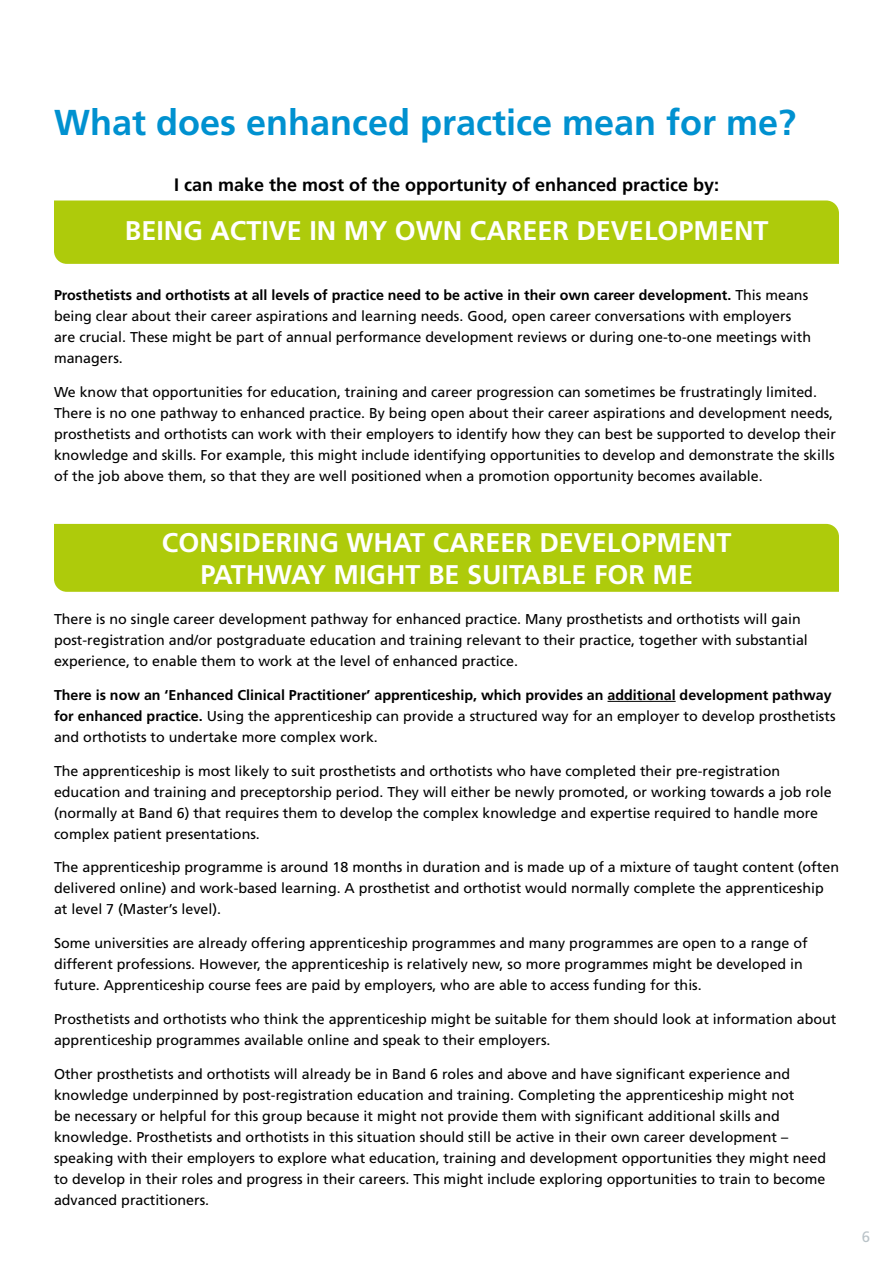
<style>
.page{position:relative;width:893px;height:1263px;background:#fff}
.page>*{position:absolute;margin:0;border:0;box-sizing:border-box;transform-origin:0 0}
.t1{font:700 36px "Frutiger LT Pro";color:#0091d0}
.t2{font:700 27px/32.4px "Frutiger LT Pro";color:#fff;text-align:center}
.t3{font:700 18px "Frutiger LT Pro";color:#000}
.t4{font:15px "Frutiger LT Pro";color:#bac3c8}
.t5{font:14.25px/21px "Frutiger LT Pro";color:#000}
.t6{font:700 14.25px/21px "Frutiger LT Pro";color:#000}
.s1{font-weight:700}
.s2{font-weight:400}
</style>
<div class="page">
<div style="left:54px;top:200px;width:785px;height:64px;background:#aecb0b"></div>
<div style="left:54px;top:524px;width:785px;height:68px;background:#aecb0b"></div>
<hr style="left:608px;top:701px;width:68px;height:1px;background:#000">
<p class="t1" style="left:54px;top:101px;width:744px">What does enhanced practice mean for me?</p>
<p class="t3" style="left:174px;top:174px;width:547px">I can make the most of the opportunity of enhanced practice by:</p>
<p class="t2" style="left:125px;top:215px;width:645px">BEING ACTIVE IN MY OWN CAREER DEVELOPMENT</p>
<p class="t5" style="left:54px;top:284px;width:759px"><span class="s1">Prosthetists and orthotists at all levels of practice need to be active in their own career development.</span> This means being clear about their career aspirations and learning needs. Good, open career conversations with employers are crucial. These might be part of annual performance development reviews or during one-to-one meetings with managers.</p>
<p class="t5" style="left:54px;top:381px;width:784px">We know that opportunities for education, training and career progression can sometimes be frustratingly limited.<br>There is no one pathway to enhanced practice. By being open about their career aspirations and development needs, prosthetists and orthotists can work with their employers to identify how they can best be supported to develop their knowledge and skills. For example, this might include identifying opportunities to develop and demonstrate the skills of the job above them, so that they are well positioned when a promotion opportunity becomes available.</p>
<p class="t2" style="left:162px;top:526px;width:571px">CONSIDERING WHAT CAREER DEVELOPMENT<br>PATHWAY MIGHT BE SUITABLE FOR ME</p>
<p class="t5" style="left:54px;top:609px;width:755px">There is no single career development pathway for enhanced practice. Many prosthetists and orthotists will gain post-registration and/or postgraduate education and training relevant to their practice, together with substantial experience, to enable them to work at the level of enhanced practice.</p>
<p class="t6" style="left:54px;top:684px;width:783px">There is now an ‘Enhanced Clinical Practitioner’ apprenticeship, which provides an additional development pathway for enhanced practice. <span class="s2">Using the apprenticeship can provide a structured way for an employer to develop prosthetists and orthotists to undertake more complex work.</span></p>
<p class="t5" style="left:54px;top:760px;width:779px">The apprenticeship is most likely to suit prosthetists and orthotists who have completed their pre-registration education and training and preceptorship period. They will either be newly promoted, or working towards a job role (normally at Band 6) that requires them to develop the complex knowledge and expertise required to handle more complex patient presentations.</p>
<p class="t5" style="left:54px;top:857px;width:786px">The apprenticeship programme is around 18 months in duration and is made up of a mixture of taught content (often delivered online) and work-based learning. A prosthetist and orthotist would normally complete the apprenticeship at level 7 (Master’s level).</p>
<p class="t5" style="left:54px;top:933px;width:755px">Some universities are already offering apprenticeship programmes and many programmes are open to a range of different professions. However, the apprenticeship is relatively new, so more programmes might be developed in future. Apprenticeship course fees are paid by employers, who are able to access funding for this.</p>
<p class="t5" style="left:54px;top:1009px;width:784px">Prosthetists and orthotists who think the apprenticeship might be suitable for them should look at information about apprenticeship programmes available online and speak to their employers.</p>
<p class="t5" style="left:54px;top:1063px;width:774px">Other prosthetists and orthotists will already be in Band 6 roles and above and have significant experience and knowledge underpinned by post-registration education and training. Completing the apprenticeship might not<br>be necessary or helpful for this group because it might not provide them with significant additional skills and knowledge. Prosthetists and orthotists in this situation should still be active in their own career development – speaking with their employers to explore what education, training and development opportunities they might need to develop in their roles and progress in their careers. This might include exploring opportunities to train to become advanced practitioners.</p>
<p class="t4" style="left:862px;top:1227px;width:10px">6</p>
</div>
